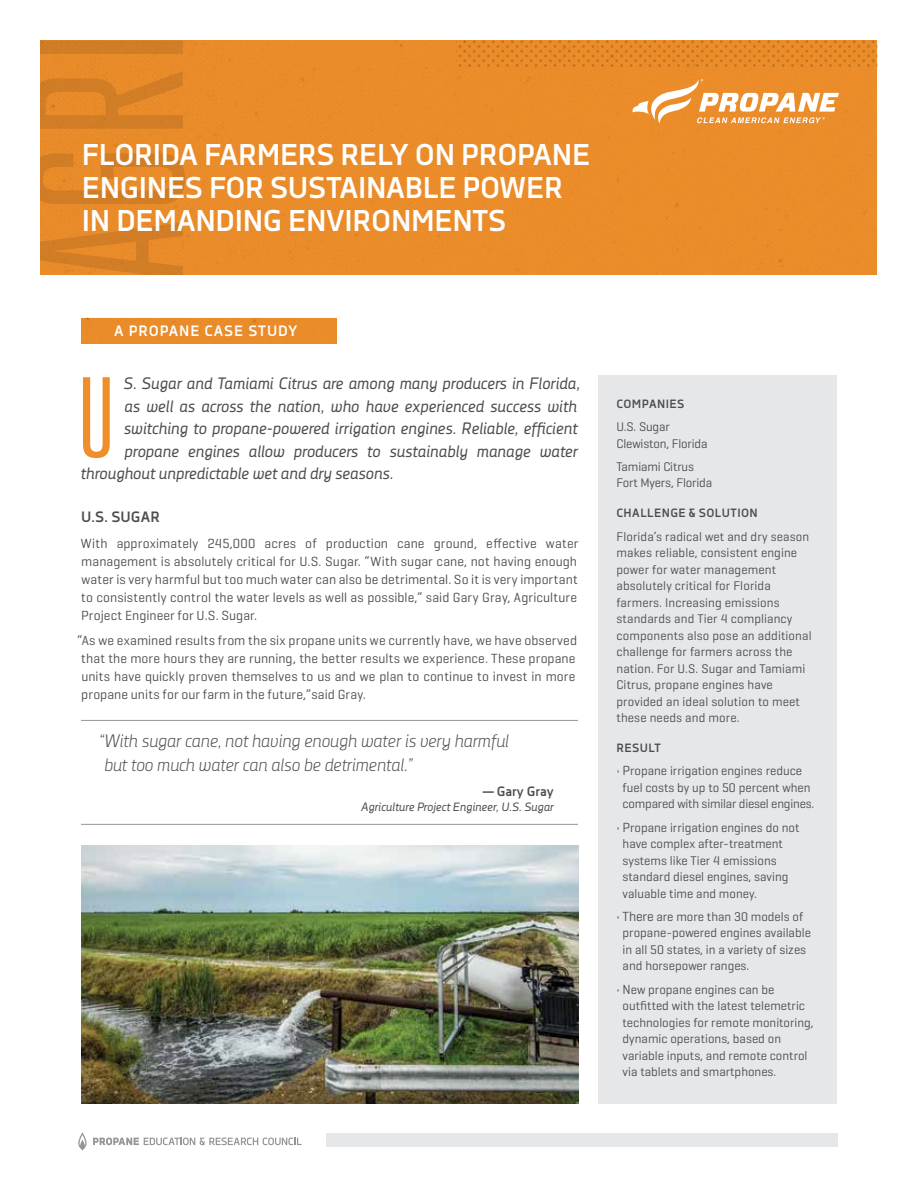
<style>
.page{position:relative;width:918px;height:1188px;background:#fff}
.page>*{position:absolute;margin:0;border:0;box-sizing:border-box;transform-origin:0 0}
.t1{font:113.85px "Heroic Condensed";color:#ef8f2b}
.t2{font:700 30px/33px "Decima Nova";letter-spacing:-.01em;color:#fff}
.t3{font:italic 18px/23.9px "Decima Nova Lt";letter-spacing:-.01em;color:#4d4d4f}
.t4{font:italic 16.5px "Decima Nova";letter-spacing:-.01em;color:#4d4d4f}
.t5{font:700 15px "Decima Nova";letter-spacing:.06em;color:#fff}
.t6{font:700 15px "Decima Nova";letter-spacing:.01em;color:#4d4d4f}
.t7{font:13.5px/18px "Geogrotesque";letter-spacing:.01em;color:#4d4d4f;text-align:justify}
.t8{font:700 13.5px "Decima Nova";color:#4d4d4f}
.t9{font:12.75px/16.5px "Geogrotesque";color:#4d4d4f}
.t10{font:italic 12px "Decima Nova";letter-spacing:-.005em;color:#4d4d4f}
.t11{font:700 12px "Decima Nova";letter-spacing:.035em;color:#4d4d4f}
.s1{font-size:13.5px}
</style>
<div class="page">
<div style="left:185px;top:40px;width:693px;height:235px;background:#eb8c2a"></div>
<svg style="left:457px;top:40px;width:421px;height:28px;background:#e58929"></svg>
<svg style="left:40px;top:40px;width:145px;height:235px;background:#df8527"></svg>
<div style="left:326px;top:1133px;width:512px;height:14px;background:#e6e7e8"></div>
<div style="left:81px;top:318px;width:255px;height:25px;background:#ea8c2a"></div>
<svg style="left:78px;top:1132px;width:224px;height:18px"></svg>
<div style="left:598px;top:375px;width:239px;height:729px;background:#e6e7e8"></div>
<svg style="left:632px;top:79px;width:207px;height:44px"></svg>
<img style="left:81px;top:846px;width:497px;height:258px">
<hr style="left:81px;top:824px;width:497px;height:1px;background:#939598">
<hr style="left:81px;top:720px;width:497px;height:1px;background:#939598">
<h2 class="t2" style="left:82px;top:138px;width:510px">FLORIDA FARMERS RELY ON PROPANE<br>ENGINES FOR SUSTAINABLE POWER<br>IN DEMANDING ENVIRONMENTS</h2>
<p class="t5" style="left:114px;top:322px;width:185px">A PROPANE CASE STUDY</p>
<h1 class="t1" style="left:76px;top:356px;width:41px">U</h1>
<p class="t4" style="left:123px;top:374px;width:458px">S. Sugar and Tamiami Citrus are among many producers in Florida,</p>
<p class="t4" style="left:124px;top:396px;width:454px">as well as across the nation, who have experienced success with</p>
<p class="t4" style="left:124px;top:419px;width:455px">switching to propane-powered irrigation engines. Reliable, efficient</p>
<p class="t4" style="left:124px;top:441px;width:455px">propane engines allow producers to sustainably manage water</p>
<p class="t4" style="left:81px;top:464px;width:314px">throughout unpredictable wet and dry seasons.</p>
<p class="t6" style="left:81px;top:508px;width:80px">U.S. SUGAR</p>
<p class="t7" style="left:81px;top:534px;width:499px">With approximately 245,000 acres of production cane ground, effective water management is absolutely critical for U.S. Sugar. “With sugar cane, not having enough water is very harmful but too much water can also be detrimental. So it is very important to consistently control the water levels as well as possible,” said Gary Gray, Agriculture Project Engineer for U.S. Sugar.</p>
<p class="t7" style="left:81px;top:631px;width:497px;text-align:left;text-indent:-4px">“As we examined results from the six propane units we currently have, we have observed that the more hours they are running, the better results we experience. These propane units have quickly proven themselves to us and we plan to continue to invest in more propane units for our farm in the future,”said Gray.</p>
<h3 class="t3" style="left:100px;top:729px;width:410px">“With sugar cane, not having enough water is very harmful but too much water can also be detrimental.”</h3>
<p class="t8" style="left:483px;top:784px;width:73px">— Gary Gray</p>
<p class="t10" style="left:361px;top:800px;width:194px">Agriculture Project Engineer, U.S. Sugar</p>
<p class="t11" style="left:616px;top:397px;width:69px">COMPANIES</p>
<p class="t9" style="left:616px;top:418px;width:93px">U.S. Sugar<br>Clewiston, Florida</p>
<p class="t9" style="left:616px;top:458px;width:97px">Tamiami Citrus<br>Fort Myers, Florida</p>
<p class="t11" style="left:616px;top:506px;width:143px">CHALLENGE &amp; SOLUTION</p>
<p class="t9" style="left:616px;top:528px;width:197px">Florida’s radical wet and dry season makes reliable, consistent engine power for water management absolutely critical for Florida farmers. Increasing emissions standards and Tier 4 compliancy components also pose an additional challenge for farmers across the nation. For U.S. Sugar and Tamiami<br>Citrus, propane engines have provided an ideal solution to meet these needs and more.</p>
<p class="t11" style="left:616px;top:741px;width:46px">RESULT</p>
<p class="t9" style="left:623px;top:763px;width:193px;text-indent:-6px"><span class="s1">• P</span>ropane irrigation engines reduce fuel costs by up to 50 percent when compared with similar diesel engines.</p>
<p class="t9" style="left:623px;top:819px;width:178px;text-indent:-6px"><span class="s1">• P</span>ropane irrigation engines do not have complex after-treatment systems like Tier 4 emissions standard diesel engines, saving valuable time and money.</p>
<p class="t9" style="left:623px;top:908px;width:190px;text-indent:-6px"><span class="s1">• There</span> are more than 30 models of propane-powered engines available in all 50 states, in a variety of sizes and horsepower ranges.</p>
<p class="t9" style="left:623px;top:981px;width:193px;text-indent:-6px"><span class="s1">• N</span>ew propane engines can be outfitted with the latest telemetric technologies for remote monitoring, dynamic operations, based on variable inputs, and remote control via tablets and smartphones.</p>
</div>
